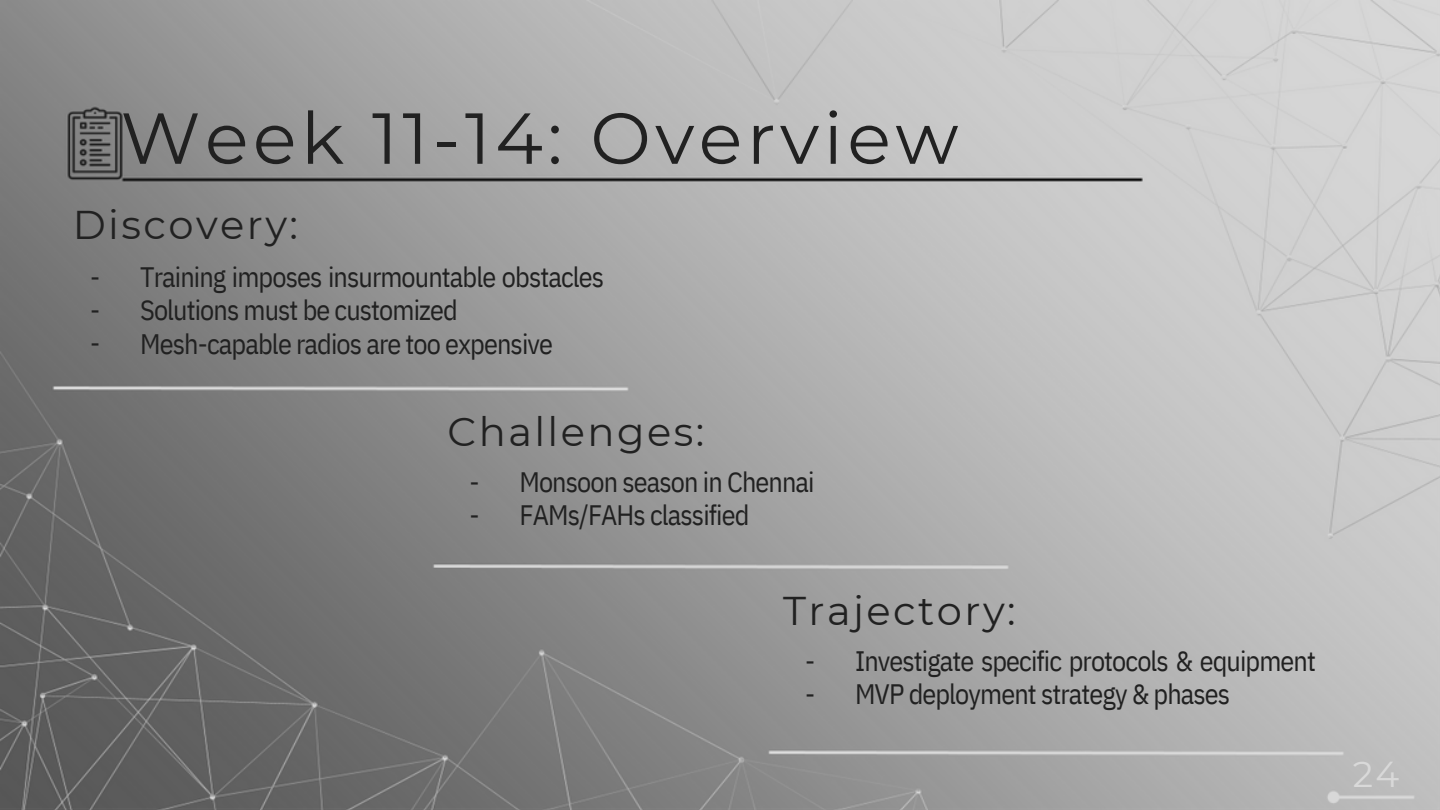
<style>
.page{position:relative;width:1440px;height:810px;background:#fff}
.page>*{position:absolute;margin:0;border:0;box-sizing:border-box;transform-origin:0 0}
.t1{font:72px "Montserrat";letter-spacing:.06em;color:#212121}
.t2{font:40px "Montserrat";letter-spacing:.06em;color:#212121}
.t3{font:36px "Montserrat";color:#d9d9d9}
.t4{font:28.2px "IBM Plex Sans Cond";letter-spacing:-.03em;color:#212121}
.t5{font:28px/33px "IBM Plex Sans Cond";letter-spacing:-.03em;color:#212121}
</style>
<div class="page">
<img style="left:0;top:0;width:1440px;height:810px">
<p class="t1" style="left:121px;top:94px;width:840px">Week 11-14: Overview</p>
<p class="t2" style="left:73px;top:200px;width:227px">Discovery:</p>
<p class="t5" style="left:90px;top:260px;width:12px;text-align:justify">- - -</p>
<p class="t5" style="left:140px;top:260px;width:466px">Training imposes insurmountable obstacles<br>Solutions must be customized</p>
<p class="t4" style="left:140px;top:325px;width:414px">Mesh-capable radios are too expensive</p>
<p class="t2" style="left:447px;top:407px;width:258px">Challenges:</p>
<p class="t5" style="left:470px;top:465px;width:12px">- -</p>
<p class="t5" style="left:519px;top:465px;width:297px">Monsoon season in Chennai<br>FAMs/FAHs classified</p>
<p class="t2" style="left:783px;top:586px;width:234px">Trajectory:</p>
<p class="t5" style="left:805px;top:644px;width:12px">- -</p>
<p class="t5" style="left:855px;top:644px;width:462px">Investigate specific protocols &amp; equipment<br>MVP deployment strategy &amp; phases</p>
<p class="t3" style="left:1353px;top:752px;width:48px">24</p>
</div>
